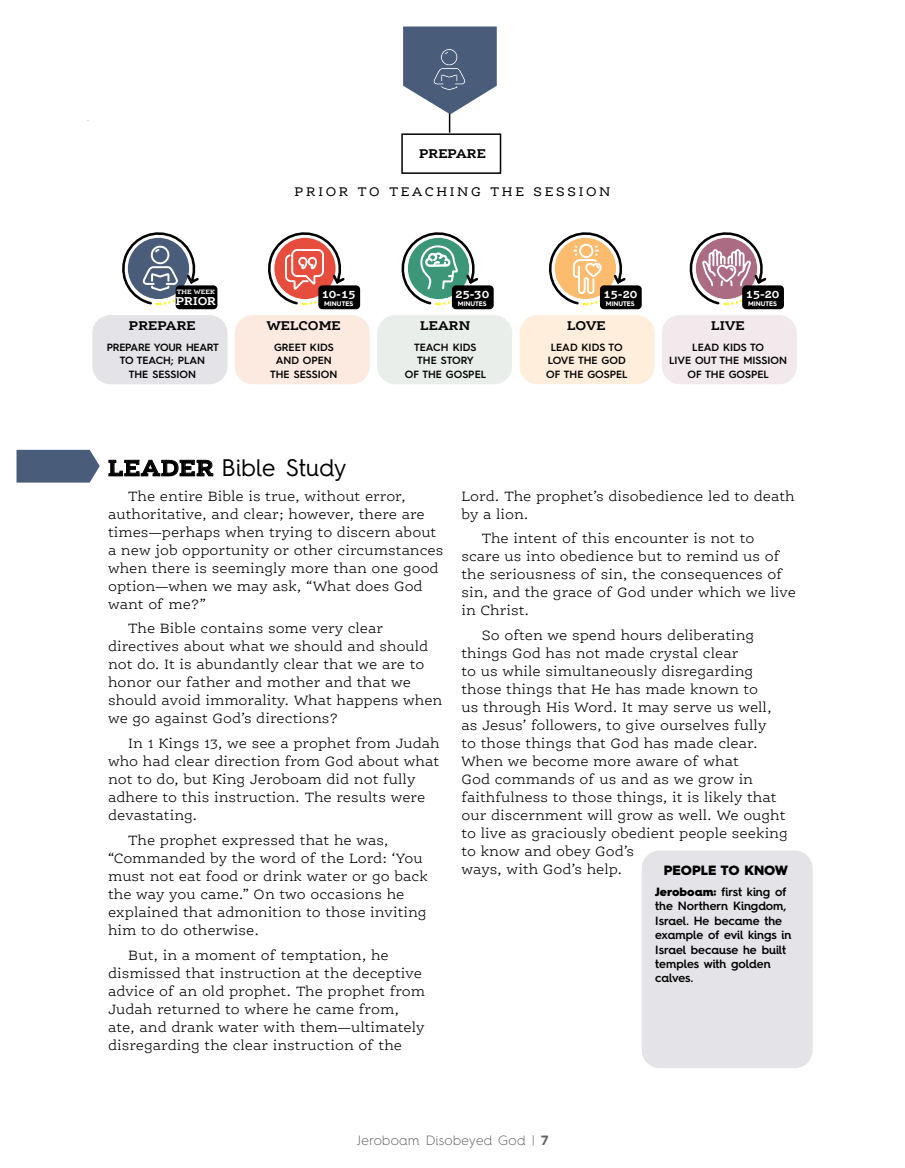
<style>
.page{position:relative;width:905px;height:1168px;background:#fff}
.page>*{position:absolute;margin:0;border:0;box-sizing:border-box;transform-origin:0 0}
.t1{font:24px "Hurme Geometric Sans 4";color:#000}
.t2{font:300 14.7px/18px "Ernestine Pro";color:#000}
.t3{font:700 13.5px "Ernestine Pro";letter-spacing:.005em;color:#000}
.t4{font:13.5px "Ernestine Pro";letter-spacing:.195em;color:#000}
.t5{font:300 13.5px "Hurme Geometric Sans 4";letter-spacing:.025em;color:#636466}
.t6{font:900 13.5px "Hurme Geometric Sans 4";color:#000}
.t7{font:700 12.15px "Ernestine Pro";letter-spacing:-.02em;color:#fff}
.t8{font:600 12px/14.4px "Hurme Geometric Sans 4";color:#000}
.t9{font:600 10.5px/13.5px "Hurme Geometric Sans 4";color:#000;text-align:center}
.t10{font:600 10.5px/13.5px "Hurme Geometric Sans 4";letter-spacing:-.02em;color:#000;text-align:center}
.t11{font:700 6.75px "Ernestine Pro";color:#fff}
.t12{font:700 6.6px "Hurme Geometric Sans 4";color:#fff}
.s1{font-family:"Ernestine Pro";font-weight:700}
.s2{font-weight:900}
.s3{font-weight:700}
</style>
<div class="page">
<div style="left:662px;top:315px;width:134px;height:69px;background:#f1e9eb;border-radius:18px"></div>
<div style="left:519px;top:315px;width:135px;height:69px;background:#ffeedb;border-radius:18px"></div>
<div style="left:377px;top:315px;width:135px;height:69px;background:#e9eeea;border-radius:18px"></div>
<div style="left:235px;top:315px;width:135px;height:69px;background:#fceae1;border-radius:18px"></div>
<div style="left:92px;top:315px;width:135px;height:69px;background:#e3e3e8;border-radius:18px"></div>
<div style="left:401px;top:133px;width:100px;height:41px;border:2px solid #000"></div>
<hr style="left:449px;top:98px;width:1px;height:35px;background:#000">
<svg style="left:403px;top:27px;width:94px;height:87px"></svg>
<svg style="left:16px;top:450px;width:84px;height:33px;background:#576985"></svg>
<svg style="left:549px;top:232px;width:77px;height:74px"></svg>
<div style="left:600px;top:285px;width:41px;height:24px;background:#000;border-radius:4px"></div>
<svg style="left:689px;top:232px;width:78px;height:74px"></svg>
<div style="left:742px;top:285px;width:42px;height:24px;background:#000;border-radius:4px"></div>
<svg style="left:122px;top:232px;width:77px;height:74px"></svg>
<div style="left:176px;top:285px;width:41px;height:24px;background:#000;border-radius:4px"></div>
<div style="left:318px;top:285px;width:42px;height:24px;background:#000;border-radius:4px"></div>
<svg style="left:268px;top:232px;width:79px;height:74px"></svg>
<div style="left:452px;top:285px;width:41px;height:24px;background:#000;border-radius:4px"></div>
<svg style="left:401px;top:232px;width:79px;height:78px"></svg>
<div style="left:641px;top:850px;width:171px;height:218px;background:#e3e3e8;border-radius:18px"></div>
<p class="t11" style="left:177px;top:288px;width:40px">THE WEEK</p>
<p class="t7" style="left:176px;top:293px;width:42px">PRIOR</p>
<p class="t3" style="left:129px;top:316px;width:68px">PREPARE</p>
<p class="t10" style="left:107px;top:340px;width:113px">PREPARE YOUR HEART<br>TO TEACH; PLAN<br>THE SESSION</p>
<p class="t3" style="left:419px;top:145px;width:68px">PREPARE</p>
<p class="t4" style="left:294px;top:183px;width:317px">PRIOR TO TEACHING THE SESSION</p>
<p class="t7" style="left:321px;top:286px;width:36px">10-15</p>
<p class="t12" style="left:324px;top:299px;width:31px">MINUTES</p>
<p class="t3" style="left:267px;top:316px;width:76px">WELCOME</p>
<p class="t9" style="left:270px;top:340px;width:69px">GREET KIDS<br>AND OPEN<br>THE SESSION</p>
<p class="t7" style="left:455px;top:286px;width:36px">25-30</p>
<p class="t12" style="left:457px;top:299px;width:31px">MINUTES</p>
<p class="t3" style="left:420px;top:316px;width:52px">LEARN</p>
<p class="t9" style="left:405px;top:340px;width:83px">TEACH KIDS<br>THE STORY<br>OF THE GOSPEL</p>
<p class="t7" style="left:603px;top:286px;width:36px">15-20</p>
<p class="t12" style="left:605px;top:299px;width:31px">MINUTES</p>
<p class="t3" style="left:567px;top:316px;width:40px">LOVE</p>
<p class="t9" style="left:546px;top:340px;width:83px">LEAD KIDS TO<br>LOVE THE GOD<br>OF THE GOSPEL</p>
<p class="t7" style="left:745px;top:286px;width:36px">15-20</p>
<p class="t12" style="left:748px;top:299px;width:31px">MINUTES</p>
<p class="t3" style="left:711px;top:316px;width:35px">LIVE</p>
<p class="t9" style="left:669px;top:340px;width:119px">LEAD KIDS TO<br>LIVE OUT THE MISSION<br>OF THE GOSPEL</p>
<h1 class="t1" style="left:108px;top:451px;width:240px"><span class="s1">LEADER</span> Bible Study</h1>
<p class="t2" style="left:108px;top:486px;width:337px;text-indent:20px">The entire Bible is true, without error, authoritative, and clear; however, there are times—perhaps when trying to discern about a new job opportunity or other circumstances when there is seemingly more than one good option—when we may ask, “What does God want of me?”</p>
<p class="t2" style="left:108px;top:619px;width:336px;text-indent:20px">The Bible contains some very clear directives about what we should and should not do. It is abundantly clear that we are to honor our father and mother and that we should avoid immorality. What happens when we go against God’s directions?</p>
<p class="t2" style="left:108px;top:734px;width:333px;text-indent:20px">In 1 Kings 13, we see a prophet from Judah who had clear direction from God about what not to do, but King Jeroboam did not fully adhere to this instruction. The results were devastating.</p>
<p class="t2" style="left:108px;top:831px;width:321px;text-indent:20px">The prophet expressed that he was, “Commanded by the word of the Lord: ‘You must not eat food or drink water or go back the way you came.” On two occasions he explained that admonition to those inviting him to do otherwise.</p>
<p class="t2" style="left:108px;top:945px;width:318px;text-indent:20px">But, in a moment of temptation, he dismissed that instruction at the deceptive advice of an old prophet. The prophet from Judah returned to where he came from, ate, and drank water with them—ultimately disregarding the clear instruction of the</p>
<p class="t2" style="left:461px;top:486px;width:335px">Lord. The prophet’s disobedience led to death by a lion.</p>
<p class="t2" style="left:461px;top:529px;width:336px;text-indent:20px">The intent of this encounter is not to scare us into obedience but to remind us of the seriousness of sin, the consequences of sin, and the grace of God under which we live in Christ.</p>
<p class="t2" style="left:461px;top:626px;width:328px;text-indent:20px">So often we spend hours deliberating things God has not made crystal clear<br>to us while simultaneously disregarding those things that He has made known to<br>us through His Word. It may serve us well, as Jesus’ followers, to give ourselves fully<br>to those things that God has made clear.<br>When we become more aware of what<br>God commands of us and as we grow in faithfulness to those things, it is likely that our discernment will grow as well. We ought to live as graciously obedient people seeking to know and obey God’s<br>ways, with God’s help.</p>
<p class="t6" style="left:663px;top:861px;width:126px">PEOPLE TO KNOW</p>
<p class="t8" style="left:655px;top:884px;width:138px"><span class="s2">Jeroboam:</span> first king of the Northern Kingdom,<br>Israel. He became the example of evil kings in<br>Israel because he built temples with golden calves.</p>
<p class="t5" style="left:357px;top:1131px;width:193px">Jeroboam Disobeyed God | <span class="s3">7</span></p>
</div>
